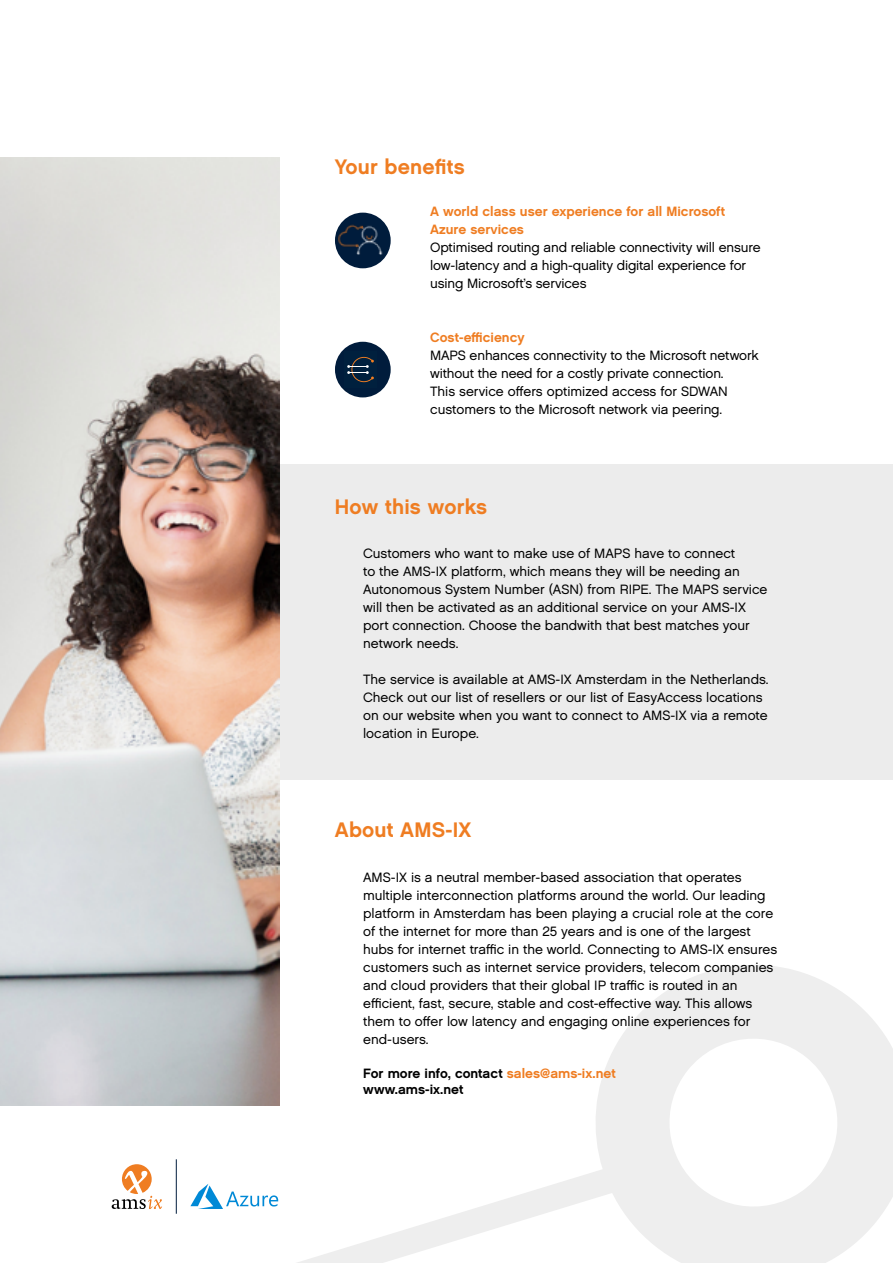
<style>
.page{position:relative;width:893px;height:1263px;background:#fff}
.page>*{position:absolute;margin:0;border:0;box-sizing:border-box;transform-origin:0 0}
.t1{font:21px "Chalet New York Nineteen Sixty";letter-spacing:.01em;color:#ef7d22}
.t2{font:13.5px/18px "Chalet London Nineteen Sixty";color:#000}
.t3{font:13.5px/18px "Chalet New York Nineteen Sixty";color:#ef7d22}
.t4{font:13.5px/16.2px "Chalet New York Nineteen Sixty";color:#000}
.s1{color:#ef7d22}
</style>
<div class="page">
<div style="left:279px;top:464px;width:614px;height:315px;background:#ececec"></div>
<svg style="left:111px;top:1159px;width:465px;height:104px"></svg>
<svg style="left:576px;top:965px;width:317px;height:298px;fill:#eee"></svg>
<div style="left:335px;top:342px;width:56px;height:55px;background:#001c3c;border-radius:50%"></div>
<div style="left:335px;top:213px;width:56px;height:55px;background:#001c3c;border-radius:50%"></div>
<img style="left:336px;top:216px;width:54px;height:52px">
<div style="left:344px;top:351px;width:33px;height:37px;background:#00203e"></div>
<svg style="left:347px;top:357px;width:27px;height:25px"></svg>
<img style="left:0;top:158px;width:279px;height:947px">
<svg style="left:190px;top:1184px;width:88px;height:25px"></svg>
<svg style="left:112px;top:1164px;width:50px;height:45px"></svg>
<hr style="left:176px;top:1159px;width:1px;height:55px;background:#001c3c">
<h1 class="t1" style="left:335px;top:153px;width:132px">Your benefits</h1>
<p class="t3" style="left:430px;top:202px;width:296px">A world class user experience for all Microsoft<br>Azure services</p>
<p class="t2" style="left:430px;top:238px;width:332px">Optimised routing and reliable connectivity will ensure low-latency and a high-quality digital experience for using Microsoft’s services</p>
<p class="t3" style="left:430px;top:328px;width:96px">Cost-efficiency</p>
<p class="t2" style="left:430px;top:346px;width:330px">MAPS enhances connectivity to the Microsoft network without the need for a costly private connection.<br>This service offers optimized access for SDWAN customers to the Microsoft network via peering.</p>
<h1 class="t1" style="left:335px;top:493px;width:154px">How this works</h1>
<p class="t2" style="left:363px;top:544px;width:406px">Customers who want to make use of MAPS have to connect<br>to the AMS-IX platform, which means they will be needing an Autonomous System Number (ASN) from RIPE. The MAPS service will then be activated as an additional service on your AMS-IX port connection. Choose the bandwith that best matches your network needs.</p>
<p class="t2" style="left:363px;top:670px;width:407px">The service is available at AMS-IX Amsterdam in the Netherlands.<br>Check out our list of resellers or our list of EasyAccess locations on our website when you want to connect to AMS-IX via a remote location in Europe.</p>
<h1 class="t1" style="left:335px;top:816px;width:138px">About AMS-IX</h1>
<p class="t2" style="left:363px;top:868px;width:416px">AMS-IX is a neutral member-based association that operates multiple interconnection platforms around the world. Our leading platform in Amsterdam has been playing a crucial role at the core of the internet for more than 25 years and is one of the largest hubs for internet traffic in the world. Connecting to AMS-IX ensures customers such as internet service providers, telecom companies and cloud providers that their global IP traffic is routed in an efficient, fast, secure, stable and cost-effective way. This allows them to offer low latency and engaging online experiences for end-users.</p>
<p class="t4" style="left:363px;top:1065px;width:254px">For more info, contact <span class="s1">sales@ams-ix.net </span>www.ams-ix.net</p>
</div>
